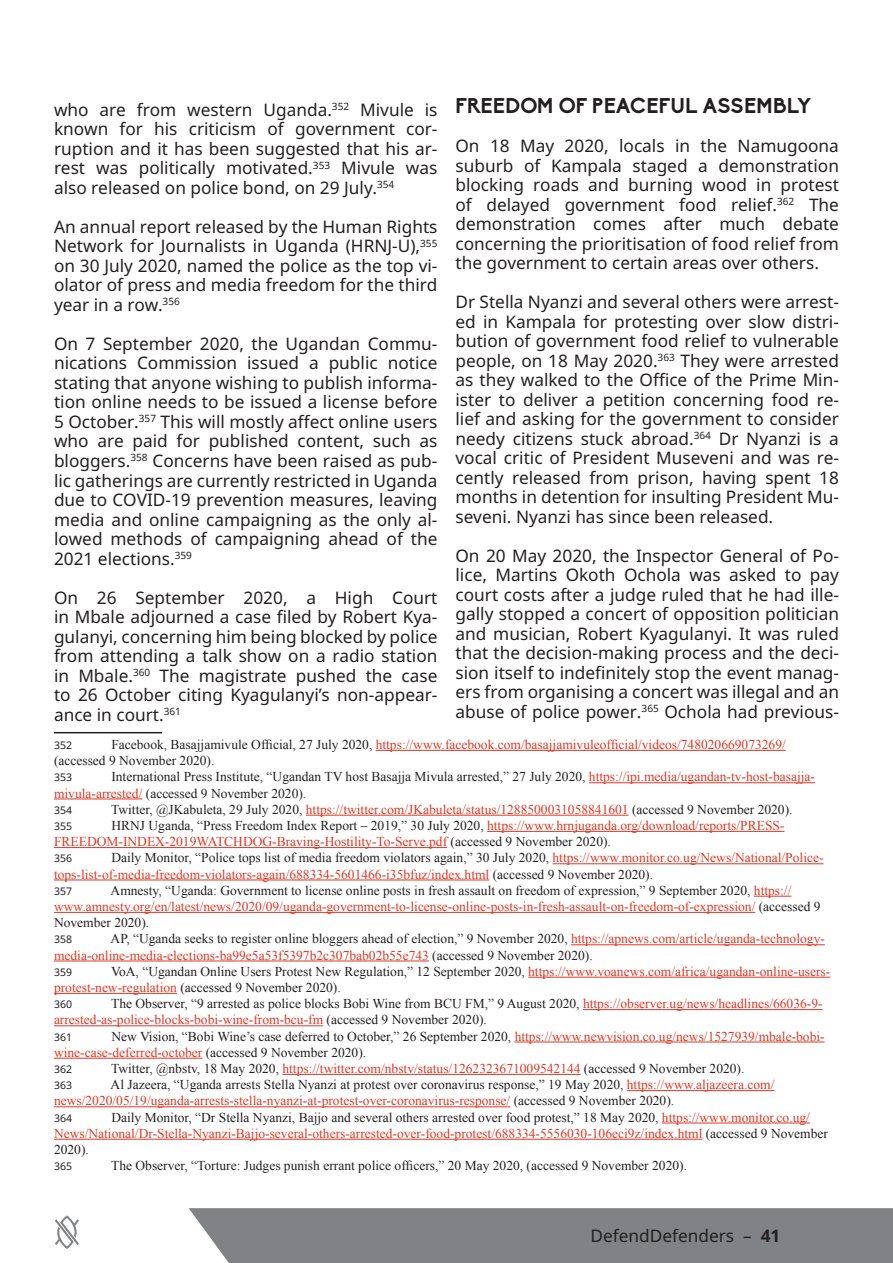
<style>
.page{position:relative;width:893px;height:1263px;background:#fff}
.page>*{position:absolute;margin:0;border:0;box-sizing:border-box;transform-origin:0 0}
.Subheader{font:700 21px "Biko";color:#231f20}
.Paragraph_Style_1{font:17.25px/19.5px "Noto Sans UI";color:#231f20;text-align:justify}
.Subheader-2{font:17.25px/19.5px "Noto Sans UI";color:#231f20;text-align:justify}
.Footnote{font:13.5px/16.2px "Times New Roman";color:#de3926}
.Footnote-2{font:13.5px/16.2px "Times New Roman";color:#231f20}
.Footnote-3{font:10.5px "Noto Sans UI";color:#231f20}
.s1{color:#231f20}
.s2{color:#de3926}
.s3{font-weight:700}
</style>
<div class="page">
<svg style="left:55px;top:1215px;width:24px;height:34px"></svg>
<div style="left:189px;top:1208px;width:704px;height:55px;background:#808285"></div>
<hr style="left:54px;top:732px;width:108px;height:1px;background:#231f20">
<hr style="left:376px;top:750px;width:410px;height:1px;background:#de3926">
<hr style="left:589px;top:782px;width:226px;height:1px;background:#de3926">
<hr style="left:54px;top:799px;width:88px;height:1px;background:#de3926">
<hr style="left:306px;top:815px;width:323px;height:1px;background:#de3926">
<hr style="left:487px;top:831px;width:297px;height:1px;background:#de3926">
<hr style="left:54px;top:847px;width:393px;height:1px;background:#de3926">
<hr style="left:553px;top:863px;width:270px;height:1px;background:#de3926">
<hr style="left:54px;top:880px;width:435px;height:1px;background:#de3926">
<hr style="left:754px;top:896px;width:37px;height:1px;background:#de3926">
<hr style="left:54px;top:912px;width:701px;height:1px;background:#de3926">
<hr style="left:571px;top:944px;width:254px;height:1px;background:#de3926">
<hr style="left:54px;top:961px;width:375px;height:1px;background:#de3926">
<hr style="left:528px;top:977px;width:302px;height:1px;background:#de3926">
<hr style="left:54px;top:993px;width:123px;height:1px;background:#de3926">
<hr style="left:583px;top:1009px;width:240px;height:1px;background:#de3926">
<hr style="left:54px;top:1025px;width:269px;height:1px;background:#de3926">
<hr style="left:515px;top:1042px;width:310px;height:1px;background:#de3926">
<hr style="left:54px;top:1058px;width:148px;height:1px;background:#de3926">
<hr style="left:282px;top:1074px;width:299px;height:1px;background:#de3926">
<hr style="left:627px;top:1090px;width:147px;height:1px;background:#de3926">
<hr style="left:54px;top:1106px;width:456px;height:1px;background:#de3926">
<hr style="left:662px;top:1123px;width:148px;height:1px;background:#de3926">
<hr style="left:54px;top:1139px;width:648px;height:1px;background:#de3926">
<p class="Subheader" style="left:455px;top:93px;width:357px">FREEDOM OF PEACEFUL ASSEMBLY</p>
<p class="Subheader-2" style="left:455px;top:136px;width:385px">On 18 May 2020, locals in the Namugoona suburb of Kampala staged a demonstration blocking roads and burning wood in protest of delayed government food relief.<sup>362</sup> The demonstration comes after much debate concerning the prioritisation of food relief from the government to certain areas over others.</p>
<p class="Paragraph_Style_1" style="left:455px;top:292px;width:385px">Dr Stella Nyanzi and several others were arrest&shy;ed in Kampala for protesting over slow distri&shy;bution of government food relief to vulnerable people, on 18 May 2020.<sup>363</sup> They were arrested as they walked to the Office of the Prime Min&shy;ister to deliver a petition concerning food re&shy;lief and asking for the government to consider needy citizens stuck abroad.<sup>364</sup> Dr Nyanzi is a vocal critic of President Museveni and was re&shy;cently released from prison, having spent 18 months in detention for insulting President Mu&shy;seveni. Nyanzi has since been released.</p>
<p class="Paragraph_Style_1" style="left:455px;top:545px;width:385px">On 20 May 2020, the Inspector General of Po&shy;lice, Martins Okoth Ochola was asked to pay court costs after a judge ruled that he had ille&shy;gally stopped a concert of opposition politician and musician, Robert Kyagulanyi. It was ruled that the decision-making process and the deci&shy;sion itself to indefinitely stop the event manag&shy;ers from organising a concert was illegal and an abuse of police power.<sup>365</sup> Ochola had previous-</p>
<p class="Paragraph_Style_1" style="left:54px;top:100px;width:385px">who are from western Uganda.<sup>352</sup> Mivule is known for his criticism of government cor&shy;ruption and it has been suggested that his ar&shy;rest was politically motivated.<sup>353</sup> Mivule was also released on police bond, on 29 July.<sup>354</sup></p>
<p class="Paragraph_Style_1" style="left:54px;top:217px;width:385px">An annual report released by the Human Rights Network for Journalists in Uganda (HRNJ-U),<sup>355 </sup>on 30 July 2020, named the police as the top vi&shy;olator of press and media freedom for the third year in a row.<sup>356</sup></p>
<p class="Paragraph_Style_1" style="left:54px;top:334px;width:385px">On 7 September 2020, the Ugandan Commu&shy;nications Commission issued a public notice stating that anyone wishing to publish informa&shy;tion online needs to be issued a license before 5 October.<sup>357</sup> This will mostly affect online users who are paid for published content, such as bloggers.<sup>358</sup> Concerns have been raised as pub&shy;lic gatherings are currently restricted in Uganda due to COVID-19 prevention measures, leaving media and online campaigning as the only al&shy;lowed methods of campaigning ahead of the 2021 elections.<sup>359</sup></p>
<p class="Paragraph_Style_1" style="left:54px;top:587px;width:385px">On 26 September 2020, a High Court in Mbale adjourned a case filed by Robert Kya&shy;gulanyi, concerning him being blocked by police from attending a talk show on a radio station in Mbale.<sup>360</sup> The magistrate pushed the case to 26 October citing Kyagulanyi’s non-appear&shy;ance in court.<sup>361</sup></p>
<p class="Footnote-3" style="left:54px;top:738px;width:20px">352</p>
<p class="Footnote" style="left:54px;top:736px;width:733px;text-indent:57px"><span class="s1">Facebook, Basajjamivule Official, 27 July 2020,</span> https://www.facebook.com/basajjamivuleofficial/videos/748020669073269/ <span class="s1">(accessed 9 November 2020).</span></p>
<p class="Footnote-3" style="left:54px;top:770px;width:20px">353</p>
<p class="Footnote-2" style="left:54px;top:768px;width:763px;text-indent:57px">International Press Institute, “Ugandan TV host Basajja Mivula arrested,” 27 July 2020, <span class="s2">https://ipi.media/ugandan-tv-host-basajja&shy;mivula-arrested/</span> (accessed 9 November 2020).</p>
<p class="Footnote-3" style="left:54px;top:803px;width:20px">354</p>
<p class="Footnote" style="left:111px;top:801px;width:683px"><span class="s1">Twitter, @JKabuleta, 29 July 2020,</span> https://twitter.com/JKabuleta/status/1288500031058841601 <span class="s1">(accessed 9 November 2020).</span></p>
<p class="Footnote-3" style="left:54px;top:819px;width:20px">355</p>
<p class="Footnote" style="left:54px;top:817px;width:732px;text-indent:57px"><span class="s1">HRNJ Uganda, “Press Freedom Index Report – 2019,” 30 July 2020,</span> https://www.hrnjuganda.org/download/reports/PRESS-<br>FREEDOM-INDEX-2019WATCHDOG-Braving-Hostility-To-Serve.pdf <span class="s1">(accessed 9 November 2020).</span></p>
<p class="Footnote-3" style="left:54px;top:851px;width:20px">356</p>
<p class="Footnote" style="left:54px;top:849px;width:771px;text-indent:57px"><span class="s1">Daily Monitor, “Police tops list of media freedom violators again,” 30 July 2020,</span> https://www.monitor.co.ug/News/National/Police&shy;tops-list-of-media-freedom-violators-again/688334-5601466-i35bfuz/index.html <span class="s1">(accessed 9 November 2020).</span></p>
<p class="Footnote-3" style="left:54px;top:884px;width:20px">357</p>
<p class="Footnote" style="left:54px;top:882px;width:768px;text-indent:57px"><span class="s1">Amnesty, “Uganda: Government to license online posts in fresh assault on freedom of expression,” 9 September 2020,</span> https:// www.amnesty.org/en/latest/news/2020/09/uganda-government-to-license-online-posts-in-fresh-assault-on-freedom-of-expression/ <span class="s1">(accessed 9<br>November 2020).</span></p>
<p class="Footnote-3" style="left:54px;top:932px;width:20px">358</p>
<p class="Footnote" style="left:54px;top:930px;width:772px;text-indent:57px"><span class="s1">AP, “Uganda seeks to register online bloggers ahead of election,” 9 November 2020,</span> https://apnews.com/article/uganda-technology&shy;media-online-media-elections-ba99e5a53f5397b2c307bab02b55e743 <span class="s1">(accessed 9 November 2020).</span></p>
<p class="Footnote-3" style="left:54px;top:965px;width:20px">359</p>
<p class="Footnote-2" style="left:54px;top:963px;width:778px;text-indent:57px">VoA, “Ugandan Online Users Protest New Regulation,” 12 September 2020, <span class="s2">https://www.voanews.com/africa/ugandan-online-users&shy;protest-new-regulation</span> (accessed 9 November 2020).</p>
<p class="Footnote-3" style="left:54px;top:997px;width:20px">360</p>
<p class="Footnote-2" style="left:54px;top:995px;width:770px;text-indent:57px">The Observer, “9 arrested as police blocks Bobi Wine from BCU FM,” 9 August 2020, <span class="s2">https://observer.ug/news/headlines/66036-9- arrested-as-police-blocks-bobi-wine-from-bcu-fm</span> (accessed 9 November 2020).</p>
<p class="Footnote-3" style="left:54px;top:1029px;width:20px">361</p>
<p class="Footnote-2" style="left:54px;top:1028px;width:772px;text-indent:57px">New Vision, “Bobi Wine’s case deferred to October,” 26 September 2020, <span class="s2">https://www.newvision.co.ug/news/1527939/mbale-bobi&shy;wine-case-deferred-october</span> (accessed 9 November 2020).</p>
<p class="Footnote-3" style="left:54px;top:1062px;width:20px">362</p>
<p class="Footnote" style="left:111px;top:1060px;width:635px"><span class="s1">Twitter, @nbstv, 18 May 2020,</span> https://twitter.com/nbstv/status/1262323671009542144 <span class="s1">(accessed 9 November 2020).</span></p>
<p class="Footnote-3" style="left:54px;top:1078px;width:20px">363</p>
<p class="Footnote" style="left:54px;top:1076px;width:722px;text-indent:57px"><span class="s1">Al Jazeera, “Uganda arrests Stella Nyanzi at protest over coronavirus response,” 19 May 2020,</span> https://www.aljazeera.com/ news/2020/05/19/uganda-arrests-stella-nyanzi-at-protest-over-coronavirus-response/ <span class="s1">(accessed 9 November 2020).</span></p>
<p class="Footnote-3" style="left:54px;top:1110px;width:20px">364</p>
<p class="Footnote" style="left:54px;top:1109px;width:775px;text-indent:57px"><span class="s1">Daily Monitor, “Dr Stella Nyanzi, Bajjo and several others arrested over food protest,” 18 May 2020,</span> https://www.monitor.co.ug/<br>News/National/Dr-Stella-Nyanzi-Bajjo-several-others-arrested-over-food-protest/688334-5556030-106eci9z/index.html <span class="s1">(accessed 9 November<br>2020).</span></p>
<p class="Footnote-3" style="left:54px;top:1159px;width:20px">365</p>
<p class="Footnote-2" style="left:111px;top:1157px;width:577px">The Observer, “Torture: Judges punish errant police officers,” 20 May 2020, (accessed 9 November 2020).</p>
<p class="Paragraph_Style_1" style="left:591px;top:1225px;width:191px">DefendDefenders – <span class="s3">41</span></p>
</div>
